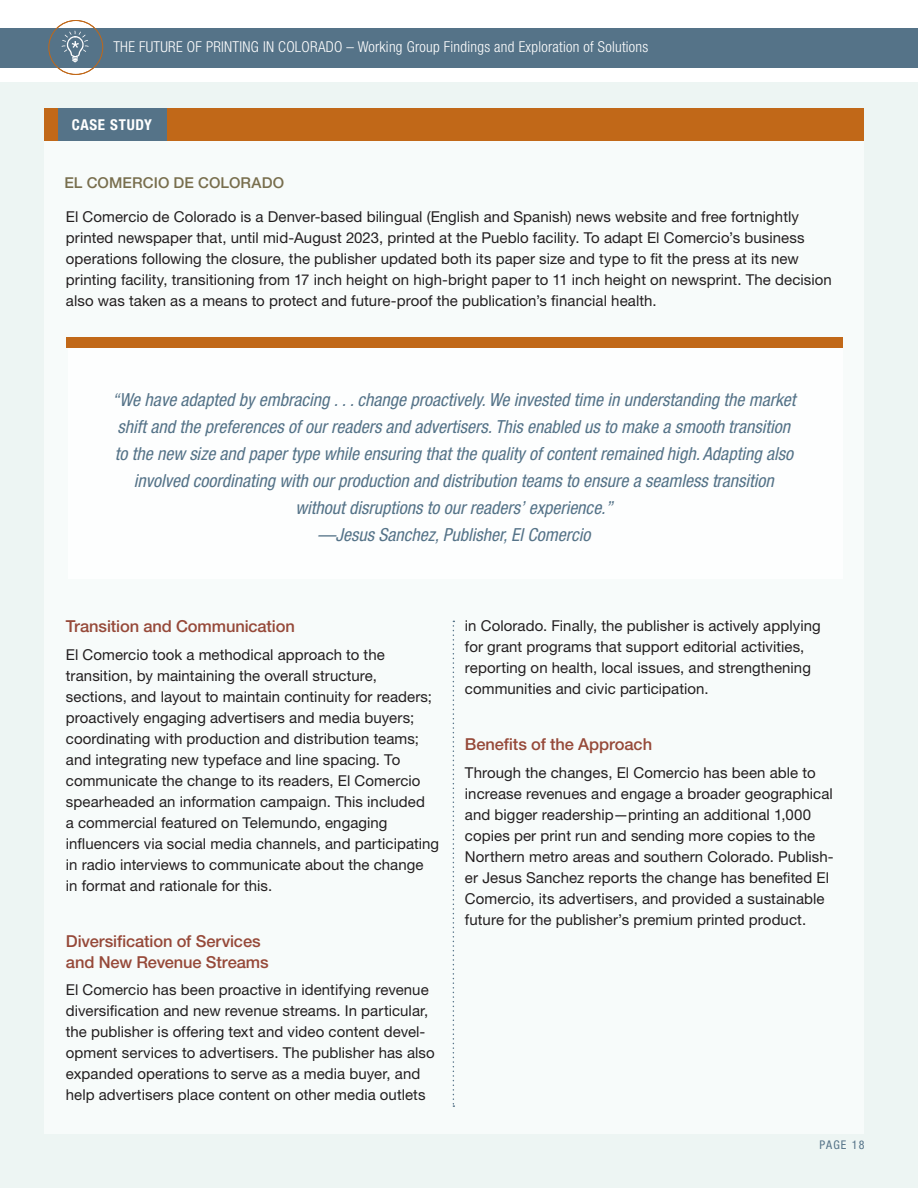
<style>
.page{position:relative;width:918px;height:1188px;background:#fff}
.page>*{position:absolute;margin:0;border:0;box-sizing:border-box;transform-origin:0 0}
.Copy{font:italic condensed 18px/27px "Helvetica Neue LT Std";color:#557388;text-align:center}
.Copy-2{font:500 16.5px/21px "Helvetica Neue LT Std";letter-spacing:-.01em;color:#964939}
.Copy-3{font:15px/21px "Helvetica Neue LT Std";letter-spacing:.005em;color:#231f20}
.t1{font:300 condensed 15px "Helvetica Neue LT Std";letter-spacing:.02em;color:#fff}
.t2{font:500 15px "Helvetica Neue LT Std";letter-spacing:.01em;color:#786e4d}
.t3{font:700 condensed 15px "Helvetica Neue LT Std";letter-spacing:.05em;color:#fff}
.t4{font:condensed 12px "Helvetica Neue LT Std";letter-spacing:.1em;color:#557388}
</style>
<div class="page">
<div style="left:0;top:82px;width:918px;height:1106px;background:#edf5f3"></div>
<div style="left:44px;top:108px;width:820px;height:1025px;background:#f7fbfa"></div>
<div style="left:0;top:28px;width:917px;height:40px;background:#557388"></div>
<div style="left:49px;top:20px;width:54px;height:55px;border:1px solid #c16818;border-radius:50%"></div>
<svg style="left:61px;top:31px;width:28px;height:31px"></svg>
<svg style="left:453px;top:337px;width:2px;height:770px"></svg>
<div style="left:44px;top:108px;width:820px;height:33px;background:#c16818"></div>
<div style="left:58px;top:108px;width:109px;height:33px;background:#557388"></div>
<div style="left:68px;top:343px;width:774px;height:236px;background:#fff"></div>
<div style="left:66px;top:338px;width:776px;height:10px;background:#c16818"></div>
<p class="t1" style="left:113px;top:38px;width:537px">THE FUTURE OF PRINTING IN COLORADO – Working Group Findings and Exploration of Solutions</p>
<p class="t3" style="left:72px;top:115px;width:82px">CASE STUDY</p>
<p class="t2" style="left:64px;top:174px;width:221px">EL COMERCIO DE COLORADO</p>
<p class="Copy-3" style="left:66px;top:206px;width:767px">El Comercio de Colorado is a Denver-based bilingual (English and Spanish) news website and free fortnightly printed newspaper that, until mid-August 2023, printed at the Pueblo facility. To adapt El Comercio’s business operations following the closure, the publisher updated both its paper size and type to fit the press at its new printing facility, transitioning from 17 inch height on high-bright paper to 11 inch height on newsprint. The decision also was taken as a means to protect and future-proof the publication’s financial health.</p>
<p class="Copy" style="left:112px;top:387px;width:685px">“We have adapted by embracing . . . change proactively. We invested time in understanding the market shift and the preferences of our readers and advertisers. This enabled us to make a smooth transition to the new size and paper type while ensuring that the quality of content remained high. Adapting also involved coordinating with our production and distribution teams to ensure a seamless transition without disruptions to our readers’ experience.”<br>—Jesus Sanchez, Publisher, El Comercio</p>
<p class="Copy-2" style="left:66px;top:616px;width:231px">Transition and Communication</p>
<p class="Copy-3" style="left:66px;top:644px;width:375px">El Comercio took a methodical approach to the transition, by maintaining the overall structure, sections, and layout to maintain continuity for readers; proactively engaging advertisers and media buyers; coordinating with production and distribution teams; and integrating new typeface and line spacing. To communicate the change to its readers, El Comercio spearheaded an information campaign. This included<br>a commercial featured on Telemundo, engaging influencers via social media channels, and participating in radio interviews to communicate about the change<br>in format and rationale for this.</p>
<p class="Copy-2" style="left:66px;top:930px;width:204px">Diversification of Services and New Revenue Streams</p>
<p class="Copy-3" style="left:66px;top:979px;width:370px">El Comercio has been proactive in identifying revenue diversification and new revenue streams. In particular, the publisher is offering text and video content devel&shy;opment services to advertisers. The publisher has also expanded operations to serve as a media buyer, and help advertisers place content on other media outlets</p>
<p class="Copy-3" style="left:465px;top:615px;width:357px">in Colorado. Finally, the publisher is actively applying for grant programs that support editorial activities, reporting on health, local issues, and strengthening communities and civic participation.</p>
<p class="Copy-2" style="left:465px;top:733px;width:189px">Benefits of the Approach</p>
<p class="Copy-3" style="left:465px;top:762px;width:370px">Through the changes, El Comercio has been able to increase revenues and engage a broader geographical and bigger readership—printing an additional 1,000 copies per print run and sending more copies to the Northern metro areas and southern Colorado. Publish&shy;er Jesus Sanchez reports the change has benefited El Comercio, its advertisers, and provided a sustainable future for the publisher’s premium printed product.</p>
<p class="t4" style="left:820px;top:1138px;width:46px">PAGE 18</p>
</div>
